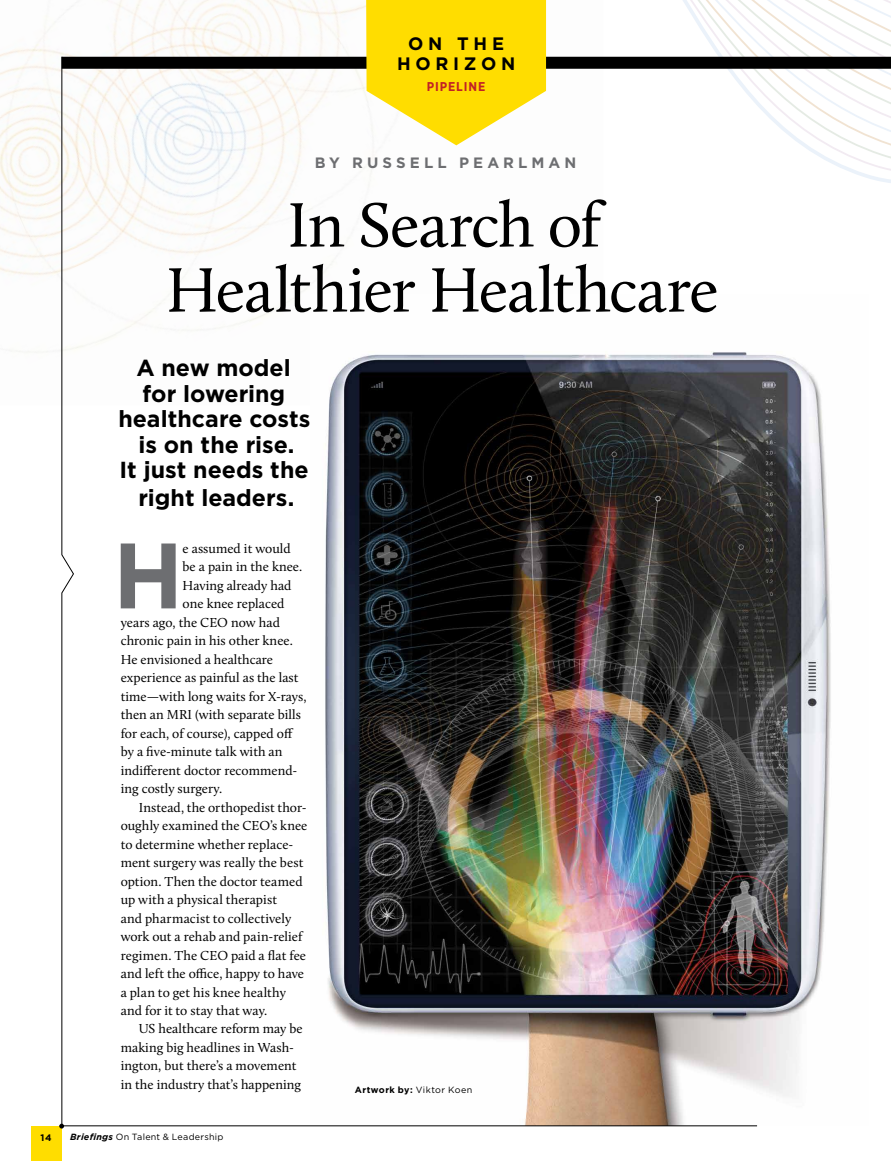
<style>
.page{position:relative;width:891px;height:1161px;background:#fff}
.page>*{position:absolute;margin:0;border:0;box-sizing:border-box;transform-origin:0 0}
.t1{font:700 92.7px "Gotham";color:#6d6e71}
.t2{font:64.8px/65.1px "Calluna";letter-spacing:-.015em;color:#000;text-align:center}
.t3{font:700 23.25px/25.3px "Gotham";color:#000;text-align:center}
.t4{font:700 18px/20.5px "Gotham";letter-spacing:.265em;color:#000;text-align:center}
.t5{font:700 15px "Gotham";letter-spacing:.27em;color:#6d6e71}
.t6{font:13.5px "Calluna";color:#000}
.t7{font:700 12.75px "Gotham Narrow";letter-spacing:.07em;color:#c12126}
.t8{font:700 9.45px "Gotham";color:#000}
.t9{font:9px "Gotham";letter-spacing:.025em;color:#000}
.t10{font:700 9px "Gotham";letter-spacing:.05em;color:#000}
.s1{font-weight:700;font-style:italic}
.s2{font-weight:400}
</style>
<div class="page">
<img style="left:0;top:0;width:604px;height:353px">
<img style="left:311px;top:294px;width:520px;height:832px">
<div style="left:31px;top:1126px;width:31px;height:35px;background:#fd0"></div>
<svg style="left:59px;top:56px;width:15px;height:1073px"></svg>
<svg style="left:639px;top:328px;width:192px;height:7px"></svg>
<svg style="left:638px;top:315px;width:193px;height:7px"></svg>
<svg style="left:638px;top:308px;width:193px;height:7px"></svg>
<svg style="left:637px;top:301px;width:194px;height:7px"></svg>
<svg style="left:637px;top:294px;width:194px;height:7px"></svg>
<svg style="left:633px;top:0;width:258px;height:183px"></svg>
<div style="left:62px;top:57px;width:829px;height:12px;background:#000"></div>
<svg style="left:366px;top:0;width:180px;height:145px"></svg>
<hr style="left:61px;top:1126px;width:696px;height:1px;background:#000">
<h3 class="t4" style="left:397px;top:32px;width:120px">ON THE<br>HORIZON</h3>
<p class="t7" style="left:427px;top:78px;width:60px">PIPELINE</p>
<p class="t5" style="left:315px;top:154px;width:263px">BY RUSSELL PEARLMAN</p>
<h2 class="t2" style="left:166px;top:192px;width:555px">In Search of<br>Healthier Healthcare</h2>
<h3 class="t3" style="left:118px;top:355px;width:194px">A new model for lowering healthcare costs is on the rise.<br>It just needs the</h3>
<h3 class="t3" style="left:139px;top:485px;width:157px">right leaders.</h3>
<h1 class="t1" style="left:113px;top:522px;width:72px">H</h1>
<p class="t6" style="left:183px;top:540px;width:110px">e assumed it would</p>
<p class="t6" style="left:183px;top:559px;width:121px">be a pain in the knee.</p>
<p class="t6" style="left:183px;top:577px;width:110px">Having already had</p>
<p class="t6" style="left:183px;top:596px;width:103px">one knee replaced</p>
<p class="t6" style="left:121px;top:614px;width:161px">years ago, the CEO now had</p>
<p class="t6" style="left:121px;top:633px;width:174px">chronic pain in his other knee.</p>
<p class="t6" style="left:121px;top:651px;width:154px">He envisioned a healthcare</p>
<p class="t6" style="left:121px;top:670px;width:179px">experience as painful as the last</p>
<p class="t6" style="left:121px;top:688px;width:187px">time—with long waits for X-rays,</p>
<p class="t6" style="left:121px;top:707px;width:182px">then an MRI (with separate bills</p>
<p class="t6" style="left:121px;top:725px;width:174px">for each, of course), capped off</p>
<p class="t6" style="left:121px;top:744px;width:163px">by a five-minute talk with an</p>
<p class="t6" style="left:121px;top:762px;width:178px">indifferent doctor recommend-</p>
<p class="t6" style="left:121px;top:781px;width:103px">ing costly surgery.</p>
<p class="t6" style="left:139px;top:799px;width:169px">Instead, the orthopedist thor-</p>
<p class="t6" style="left:121px;top:817px;width:188px">oughly examined the CEO’s knee</p>
<p class="t6" style="left:121px;top:836px;width:174px">to determine whether replace-</p>
<p class="t6" style="left:121px;top:854px;width:184px">ment surgery was really the best</p>
<p class="t6" style="left:121px;top:873px;width:184px">option. Then the doctor teamed</p>
<p class="t6" style="left:121px;top:891px;width:158px">up with a physical therapist</p>
<p class="t6" style="left:121px;top:910px;width:172px">and pharmacist to collectively</p>
<p class="t6" style="left:121px;top:928px;width:183px">work out a rehab and pain-relief</p>
<p class="t6" style="left:121px;top:947px;width:187px">regimen. The CEO paid a flat fee</p>
<p class="t6" style="left:121px;top:965px;width:185px">and left the office, happy to have</p>
<p class="t6" style="left:121px;top:984px;width:167px">a plan to get his knee healthy</p>
<p class="t6" style="left:121px;top:1002px;width:148px">and for it to stay that way.</p>
<p class="t6" style="left:139px;top:1021px;width:166px">US healthcare reform may be</p>
<p class="t6" style="left:121px;top:1039px;width:175px">making big headlines in Wash-</p>
<p class="t6" style="left:121px;top:1058px;width:177px">ington, but there’s a movement</p>
<p class="t6" style="left:121px;top:1076px;width:182px">in the industry that’s happening</p>
<p class="t8" style="left:41px;top:1132px;width:13px">14</p>
<p class="t9" style="left:70px;top:1132px;width:155px"><span class="s1">Briefings</span> On Talent &amp; Leadership</p>
<p class="t10" style="left:355px;top:1084px;width:119px">Artwork by: <span class="s2">Viktor Koen</span></p>
</div>
